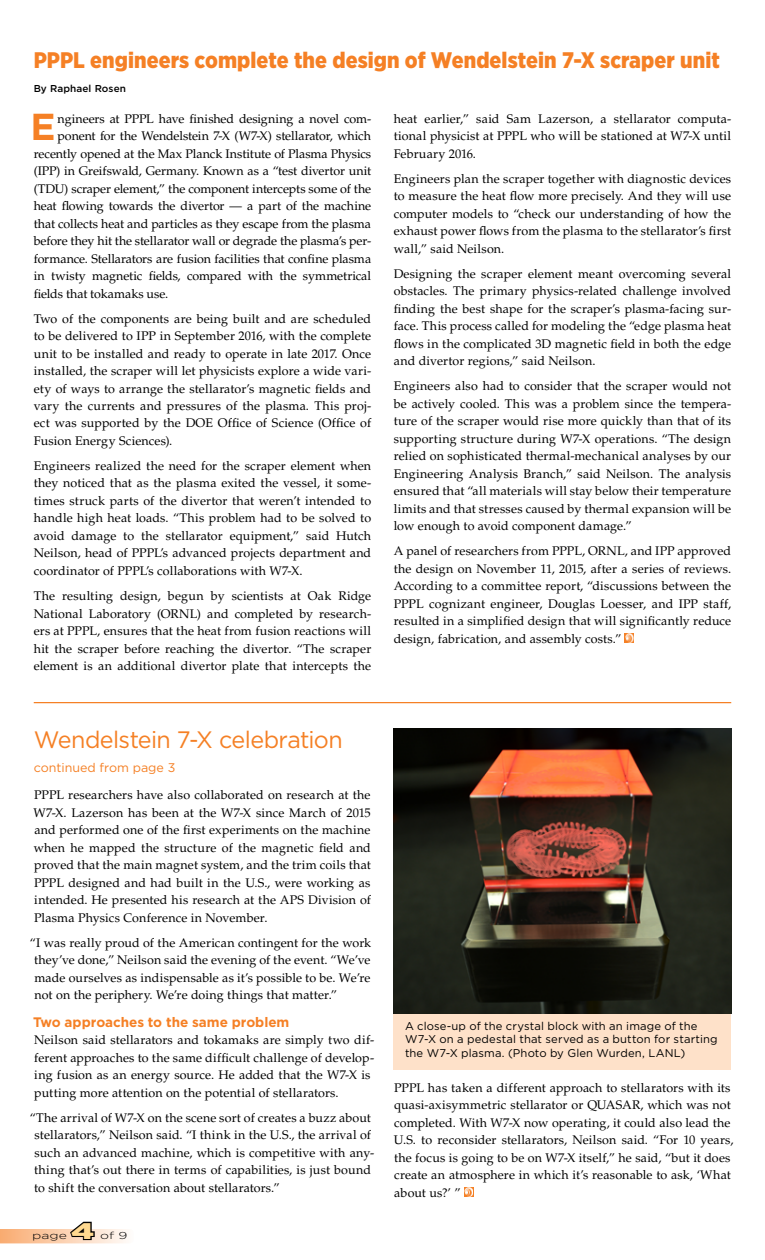
<style>
.page{position:relative;width:765px;height:1260px;background:#fff}
.page>*{position:absolute;margin:0;border:0;box-sizing:border-box;transform-origin:0 0}
.t1{font:700 37.5px "Gotham";color:#f58025}
.t2{font:23.75px "Gotham";letter-spacing:-.025em;color:#f58025}
.t3{font:900 22.5px "Gotham Narrow";letter-spacing:.005em;color:#f58025}
.t4{font:900 22.5px "Gotham";color:#ffd990;scale:1.5 1}
.t5{font:700 13.75px "Gotham";color:#f58025}
.t6{font:12.5px/17.5px "Palatino LT Std";letter-spacing:.005em;color:#000;text-align:justify}
.t7{font:12.5px "Palatino LT Std";letter-spacing:-.015em;color:#000}
.t8{font:12.5px "Gotham";color:#f58025}
.t9{font:11.25px/13.5px "Gotham";letter-spacing:.01em;color:#000}
.t10{font:500 10px "Gotham";letter-spacing:.01em;color:#000}
.t11{font:300 10px "Gotham";color:#000;scale:1.4 1}
</style>
<div class="page">
<svg style="left:625px;top:634px;width:9px;height:8px"></svg>
<hr style="left:34px;top:702px;width:697px;height:1px;background:#f58025">
<svg style="left:464px;top:1187px;width:9px;height:10px"></svg>
<svg style="left:464px;top:1188px;width:9px;height:8px"></svg>
<div style="left:394px;top:1014px;width:337px;height:56px;background:#fee1c9"></div>
<img style="left:394px;top:728px;width:337px;height:286px">
<svg style="left:0;top:1221px;width:126px;height:22px"></svg>
<h3 class="t3" style="left:34px;top:46px;width:688px">PPPL engineers complete the design of Wendelstein 7-X scraper unit</h3>
<p class="t10" style="left:34px;top:82px;width:94px">By Raphael Rosen</p>
<h1 class="t1" style="left:31px;top:102px;width:27px">E</h1>
<p class="t7" style="left:58px;top:111px;width:315px">ngineers at PPPL have finished designing a novel com-</p>
<p class="t6" style="left:58px;top:127px;width:315px">ponent for the Wendelstein 7-X (W7-X) stellarator, which</p>
<p class="t6" style="left:34px;top:145px;width:339px">recently opened at the Max Planck Institute of Plasma Physics</p>
<p class="t6" style="left:34px;top:162px;width:339px">(IPP) in Greifswald, Germany. Known as a “test divertor unit</p>
<p class="t6" style="left:34px;top:180px;width:339px">(TDU) scraper element,” the component intercepts some of the</p>
<p class="t7" style="left:34px;top:198px;width:339px">heat flowing towards the divertor — a part of the machine</p>
<p class="t6" style="left:34px;top:215px;width:339px">that collects heat and particles as they escape from the plasma</p>
<p class="t7" style="left:34px;top:233px;width:339px">before they hit the stellarator wall or degrade the plasma’s per-</p>
<p class="t6" style="left:34px;top:250px;width:339px">formance. Stellarators are fusion facilities that confine plasma</p>
<p class="t6" style="left:34px;top:267px;width:339px">in twisty magnetic fields, compared with the symmetrical</p>
<p class="t6" style="left:34px;top:285px;width:136px">fields that tokamaks use.</p>
<p class="t6" style="left:34px;top:310px;width:339px">Two of the components are being built and are scheduled to be delivered to IPP in September 2016, with the complete unit to be installed and ready to operate in late 2017. Once installed, the scraper will let physicists explore a wide vari&shy;ety of ways to arrange the stellarator’s magnetic fields and vary the currents and pressures of the plasma. This proj&shy;ect was supported by the DOE Office of Science (Office of Fusion Energy Sciences).</p>
<p class="t6" style="left:34px;top:457px;width:339px">Engineers realized the need for the scraper element when they noticed that as the plasma exited the vessel, it some&shy;times struck parts of the divertor that weren’t intended to handle high heat loads. “This problem had to be solved to avoid damage to the stellarator equipment,” said Hutch Neilson, head of PPPL’s advanced projects department and coordinator of PPPL’s collaborations with W7-X.</p>
<p class="t6" style="left:34px;top:587px;width:339px">The resulting design, begun by scientists at Oak Ridge National Laboratory (ORNL) and completed by research&shy;ers at PPPL, ensures that the heat from fusion reactions will hit the scraper before reaching the divertor. “The scraper element is an additional divertor plate that intercepts the</p>
<p class="t6" style="left:394px;top:110px;width:339px">heat earlier,” said Sam Lazerson, a stellarator computa&shy;tional physicist at PPPL who will be stationed at W7-X until February 2016.</p>
<p class="t6" style="left:394px;top:170px;width:339px">Engineers plan the scraper together with diagnostic devices to measure the heat flow more precisely. And they will use computer models to “check our understanding of how the exhaust power flows from the plasma to the stellarator’s first wall,” said Neilson.</p>
<p class="t6" style="left:394px;top:265px;width:339px">Designing the scraper element meant overcoming several obstacles. The primary physics-related challenge involved finding the best shape for the scraper’s plasma-facing sur&shy;face. This process called for modeling the “edge plasma heat flows in the complicated 3D magnetic field in both the edge and divertor regions,” said Neilson.</p>
<p class="t6" style="left:394px;top:377px;width:339px">Engineers also had to consider that the scraper would not be actively cooled. This was a problem since the tempera&shy;ture of the scraper would rise more quickly than that of its supporting structure during W7-X operations. “The design relied on sophisticated thermal-mechanical analyses by our Engineering Analysis Branch,” said Neilson. The analysis ensured that “all materials will stay below their temperature limits and that stresses caused by thermal expansion will be low enough to avoid component damage.”</p>
<p class="t6" style="left:394px;top:542px;width:339px">A panel of researchers from PPPL, ORNL, and IPP approved the design on November 11, 2015, after a series of reviews.<br>According to a committee report, “discussions between the PPPL cognizant engineer, Douglas Loesser, and IPP staff, resulted in a simplified design that will significantly reduce design, fabrication, and assembly costs.”</p>
<h2 class="t2" style="left:34px;top:725px;width:310px">Wendelstein 7-X celebration</h2>
<p class="t8" style="left:34px;top:759px;width:143px">continued from page 3</p>
<p class="t6" style="left:34px;top:786px;width:339px">PPPL researchers have also collaborated on research at the W7-X. Lazerson has been at the W7-X since March of 2015 and performed one of the first experiments on the machine when he mapped the structure of the magnetic field and proved that the main magnet system, and the trim coils that PPPL designed and had built in the U.S., were working as intended. He presented his research at the APS Division of Plasma Physics Conference in November.</p>
<p class="t6" style="left:34px;top:934px;width:339px;text-indent:-4px">“I was really proud of the American contingent for the work they’ve done,” Neilson said the evening of the event. “We’ve made ourselves as indispensable as it’s possible to be. We’re not on the periphery. We’re doing things that matter.”</p>
<p class="t5" style="left:33px;top:1013px;width:258px">Two approaches to the same problem</p>
<p class="t6" style="left:34px;top:1031px;width:341px;text-align:left">Neilson said stellarators and tokamaks are simply two dif&shy;ferent approaches to the same difficult challenge of develop&shy;ing fusion as an energy source. He added that the W7-X is putting more attention on the potential of stellarators.</p>
<p class="t6" style="left:34px;top:1109px;width:342px;text-align:left;text-indent:-4px">“The arrival of W7-X on the scene sort of creates a buzz about stellarators,” Neilson said. “I think in the U.S., the arrival of such an advanced machine, which is competitive with any&shy;thing that’s out there in terms of capabilities, is just bound to shift the conversation about stellarators.”</p>
<p class="t11" style="left:32px;top:1229px;width:26px">page</p>
<h3 class="t4" style="left:71px;top:1215px;width:17px">4</h3>
<p class="t11" style="left:100px;top:1229px;width:21px">of 9</p>
<p class="t9" style="left:405px;top:1019px;width:314px">A close-up of the crystal block with an image of the<br>W7-X on a pedestal that served as a button for starting the W7-X plasma. (Photo by Glen Wurden, LANL)</p>
<p class="t6" style="left:394px;top:1079px;width:341px;text-align:left">PPPL has taken a different approach to stellarators with its quasi-axisymmetric stellarator or QUASAR, which was not completed. With W7-X now operating, it could also lead the U.S. to reconsider stellarators, Neilson said. “For 10 years, the focus is going to be on W7-X itself,” he said, “but it does create an atmosphere in which it’s reasonable to ask, ‘What about us?’ ”</p>
</div>
